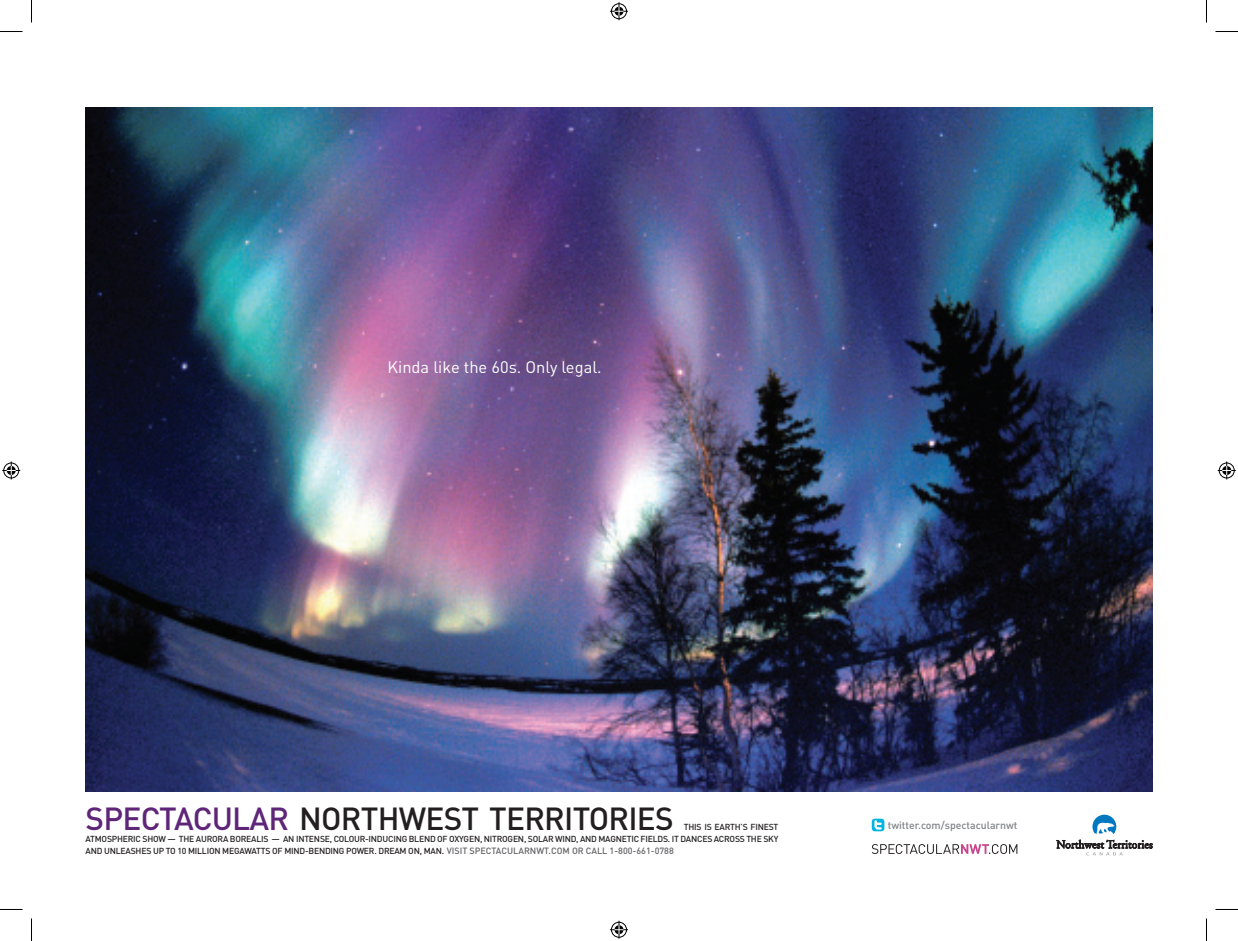
<style>
.page{position:relative;width:1238px;height:941px;background:#fff}
.page>*{position:absolute;margin:0;border:0;box-sizing:border-box;transform-origin:0 0}
.t1{font:500 31.5px "DIN";letter-spacing:-.025em;color:#231f20}
.t2{font:16.5px "DIN";color:#fff}
.t3{font:500 10.5px "DIN";color:#808285}
.t4{font:500 8.7px/12px "DIN";letter-spacing:-.025em;color:#231f20;text-align:justify}
.s1{color:#5f2578}
.s2{font-size:9px;color:#636366}
</style>
<div class="page">
<svg style="left:871px;top:844px;width:146px;height:10px"></svg>
<svg style="left:1056px;top:814px;width:96px;height:41px"></svg>
<img style="left:86px;top:107px;width:1066px;height:684px">
<svg style="left:871px;top:818px;width:13px;height:13px"></svg>
<svg style="left:874px;top:820px;width:8px;height:9px"></svg>
<svg style="left:0;top:31px;width:22px;height:1px"></svg>
<svg style="left:1215px;top:31px;width:23px;height:1px"></svg>
<svg style="left:0;top:909px;width:22px;height:1px"></svg>
<svg style="left:1215px;top:909px;width:23px;height:1px"></svg>
<svg style="left:31px;top:0;width:1px;height:22px"></svg>
<svg style="left:31px;top:918px;width:1px;height:22px"></svg>
<svg style="left:1206px;top:0;width:1px;height:22px"></svg>
<svg style="left:1206px;top:918px;width:1px;height:22px"></svg>
<svg style="left:610px;top:2px;width:18px;height:18px"></svg>
<svg style="left:610px;top:920px;width:18px;height:18px"></svg>
<svg style="left:2px;top:461px;width:18px;height:18px"></svg>
<svg style="left:1217px;top:461px;width:18px;height:18px"></svg>
<h2 class="t2" style="left:387px;top:356px;width:216px">Kinda like the 60s. Only legal.</h2>
<h1 class="t1" style="left:86px;top:798px;width:590px"><span class="s1">SPECTACULAR</span> NORTHWEST TERRITORIES</h1>
<p class="t4" style="left:85px;top:820px;width:694px;text-indent:598px">THIS IS EARTH’S FINEST ATMOSPHERIC SHOW — THE AURORA BOREALIS — AN INTENSE, COLOUR-INDUCING BLEND OF OXYGEN, NITROGEN, SOLAR WIND, AND MAGNETIC FIELDS. IT DANCES ACROSS THE SKY AND UNLEASHES UP TO 10 MILLION MEGAWATTS OF MIND-BENDING POWER. DREAM ON, MAN. <span class="s2">VISIT SPECTACULARNWT.COM OR CALL 1-800-661-0788</span></p>
<p class="t3" style="left:887px;top:818px;width:131px">TWITTER.COM/SPECTACULARNWT</p>
</div>
